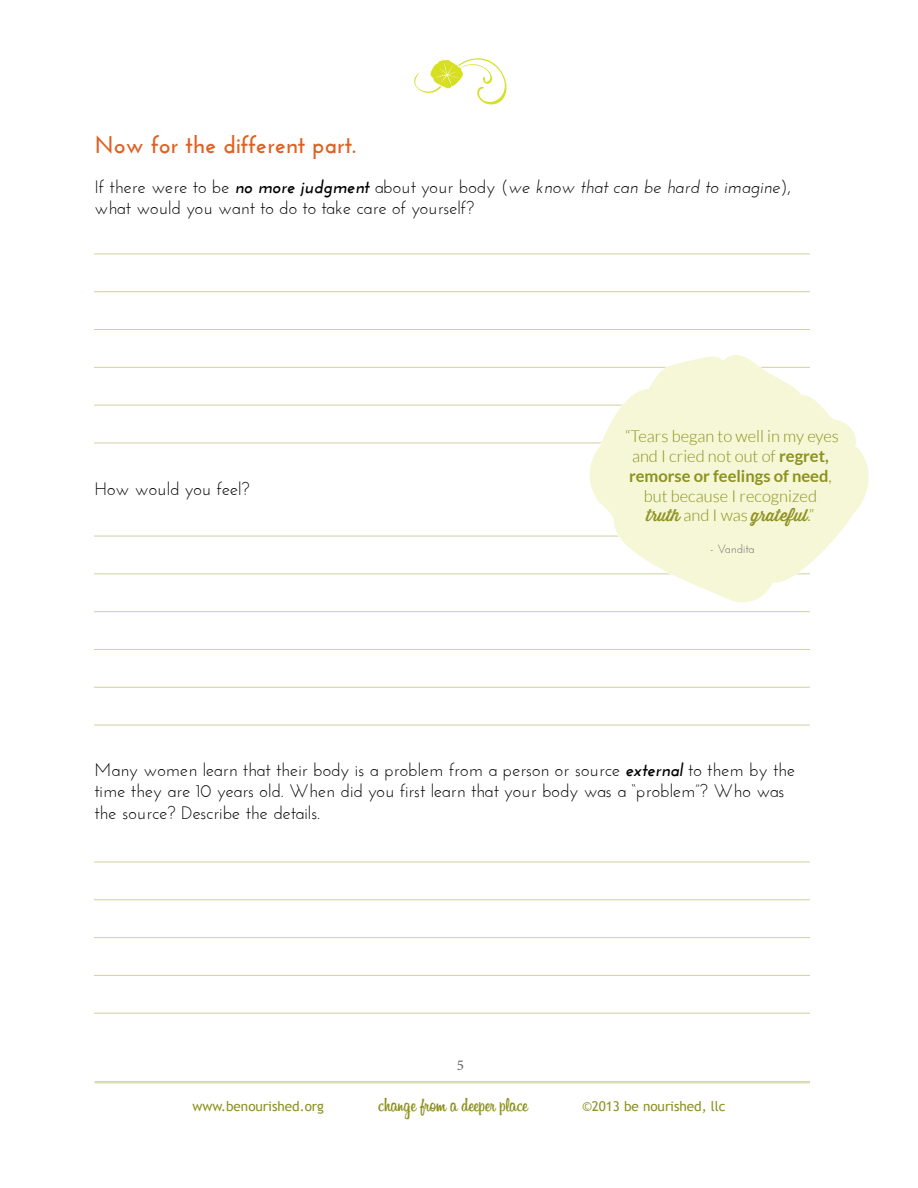
<style>
.page{position:relative;width:918px;height:1188px;background:#fff}
.page>*{position:absolute;margin:0;border:0;box-sizing:border-box;transform-origin:0 0}
.t1{font:700 24px "Josefin Sans";color:#df6022}
.t2{font:19.5px "Billabong";color:#8d911e}
.t3{font:18px/21.6px "Josefin Sans";color:#000}
.t4{font:300 16.5px/19.8px "Lato";color:#8d911e;text-align:center}
.t5{font:16.5px "Thirsty Rough Reg One";color:#8d911e}
.t6{font:15px "Minion Pro";color:#636466}
.t7{font:13.5px "Trebuchet MS";color:#8d911e}
.t8{font:12px "Josefin Sans";color:#6d6e71}
.s1{font-weight:700;font-style:italic}
.s2{font-style:italic}
.s3{font-weight:700}
.s4{font-family:"Lato";font-weight:300}
</style>
<div class="page">
<hr style="left:94px;top:1081px;width:716px;height:1px;background:#d0d0a3">
<hr style="left:94px;top:1083px;width:716px;height:1px;background:#d0d0a3">
<svg style="left:414px;top:58px;width:93px;height:46px"></svg>
<hr style="left:94px;top:254px;width:716px;height:1px;background:#d0d0a3">
<hr style="left:94px;top:536px;width:716px;height:1px;background:#d0d0a3">
<hr style="left:94px;top:862px;width:716px;height:1px;background:#d0d0a3">
<hr style="left:94px;top:291px;width:716px;height:1px;background:#d0d0a3">
<hr style="left:94px;top:573px;width:716px;height:1px;background:#d0d0a3">
<hr style="left:94px;top:899px;width:716px;height:1px;background:#d0d0a3">
<hr style="left:94px;top:329px;width:716px;height:1px;background:#d0d0a3">
<hr style="left:94px;top:611px;width:716px;height:1px;background:#d0d0a3">
<hr style="left:94px;top:937px;width:716px;height:1px;background:#d0d0a3">
<hr style="left:94px;top:367px;width:716px;height:1px;background:#d0d0a3">
<hr style="left:94px;top:649px;width:716px;height:1px;background:#d0d0a3">
<hr style="left:94px;top:975px;width:716px;height:1px;background:#d0d0a3">
<hr style="left:94px;top:405px;width:716px;height:1px;background:#d0d0a3">
<hr style="left:94px;top:687px;width:716px;height:1px;background:#d0d0a3">
<hr style="left:94px;top:1013px;width:716px;height:1px;background:#d0d0a3">
<hr style="left:94px;top:443px;width:716px;height:1px;background:#d0d0a3">
<hr style="left:94px;top:725px;width:716px;height:1px;background:#d0d0a3">
<svg style="left:589px;top:355px;width:280px;height:248px;fill:#f5f7d6"></svg>
<h1 class="t1" style="left:94px;top:131px;width:263px">Now for the different part.</h1>
<p class="t3" style="left:94px;top:175px;width:698px">If there were to be <span class="s1">no more judgment</span> about your body (<span class="s2">we know that can be hard to imagine</span>), what would you want to do to take care of yourself?</p>
<p class="t3" style="left:94px;top:478px;width:157px">How would you feel?</p>
<p class="t4" style="left:625px;top:426px;width:216px">“Tears began to well in my eyes and I cried not out of <span class="s3">regret, remorse or feelings of need</span>, but because I recognized</p>
<p class="t5" style="left:647px;top:503px;width:169px">truth <span class="s4">and I was</span> grateful<span class="s4">.”</span></p>
<p class="t8" style="left:710px;top:541px;width:46px">- Vandita</p>
<p class="t3" style="left:94px;top:759px;width:702px">Many women learn that their body is a problem from a person or source <span class="s1">external</span> to them by the time they are 10 years old. When did you first learn that your body was a “problem”? Who was the source? Describe the details.</p>
<p class="t6" style="left:457px;top:1055px;width:9px">5</p>
<p class="t7" style="left:192px;top:1098px;width:133px">www.benourished.org</p>
<p class="t2" style="left:378px;top:1093px;width:151px">change from a deeper place</p>
<p class="t7" style="left:582px;top:1098px;width:145px">©2013 be nourished, llc</p>
</div>
